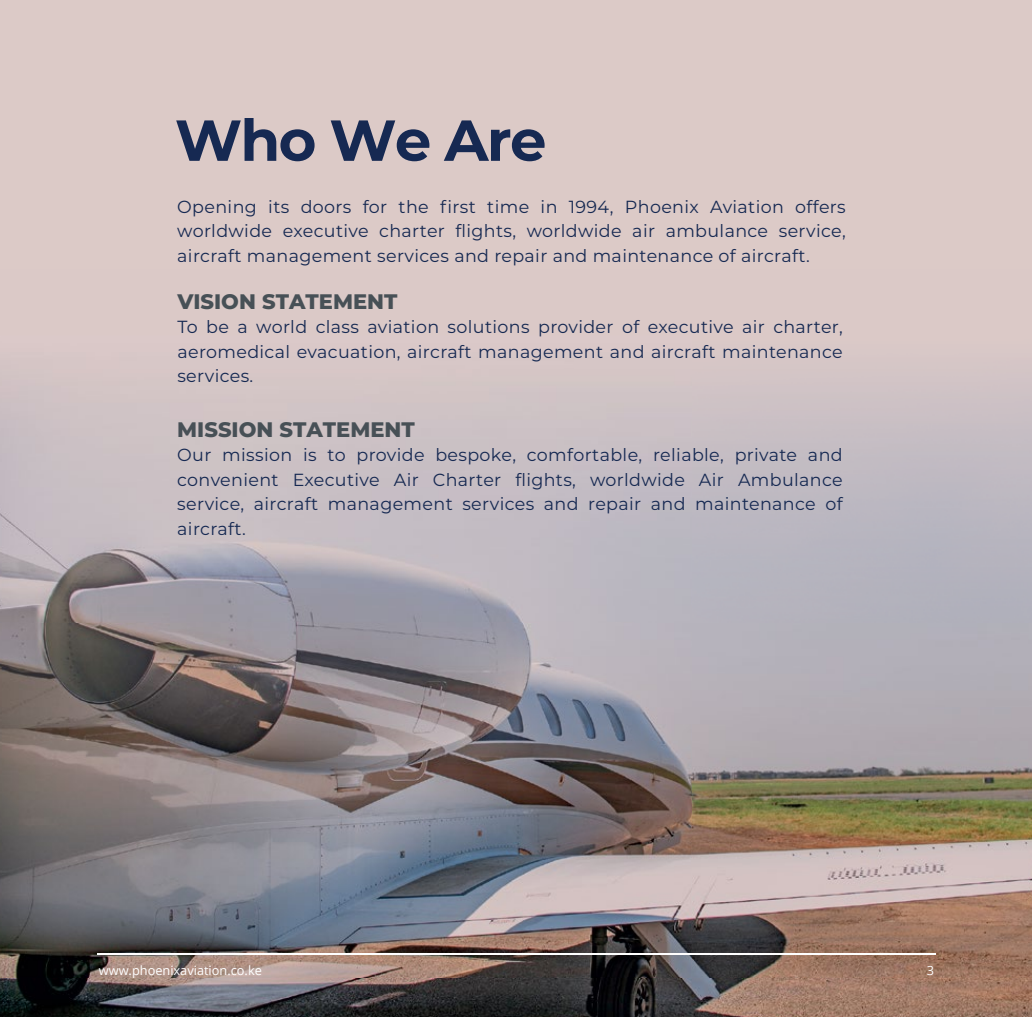
<style>
.page{position:relative;width:1032px;height:1017px;background:#dccac7}
.page>*{position:absolute;margin:0;border:0;box-sizing:border-box;transform-origin:0 0}
.t1{font:700 57.75px "Montserrat";letter-spacing:-.03em;color:#162952}
.t2{font:800 21px "Montserrat";color:#475056}
.t3{font:17.5px/24.5px "Montserrat";letter-spacing:.02em;color:#162952;text-align:justify}
.t4{font:12.78px "Open Sans";color:#fff}
</style>
<div class="page">
<img style="left:0;top:372px;width:1032px;height:645px">
<hr style="left:97px;top:953px;width:838px;height:1px;background:#fff">
<h1 class="t1" style="left:175px;top:99px;width:373px">Who We Are</h1>
<p class="t3" style="left:177px;top:194px;width:670px">Opening its doors for the first time in 1994, Phoenix Aviation offers worldwide executive charter flights, worldwide air ambulance service, aircraft management services and repair and maintenance of aircraft.</p>
<p class="t2" style="left:177px;top:286px;width:221px">VISION STATEMENT</p>
<p class="t3" style="left:177px;top:314px;width:667px">To be a world class aviation solutions provider of executive air charter, aeromedical evacuation, aircraft management and aircraft maintenance services.</p>
<p class="t2" style="left:177px;top:414px;width:239px">MISSION STATEMENT</p>
<p class="t3" style="left:177px;top:442px;width:667px">Our mission is to provide bespoke, comfortable, reliable, private and convenient Executive Air Charter flights, worldwide Air Ambulance service, aircraft management services and repair and maintenance of aircraft.</p>
<p class="t4" style="left:99px;top:961px;width:165px">www.phoenixaviation.co.ke</p>
<p class="t4" style="left:927px;top:961px;width:9px">3</p>
</div>
